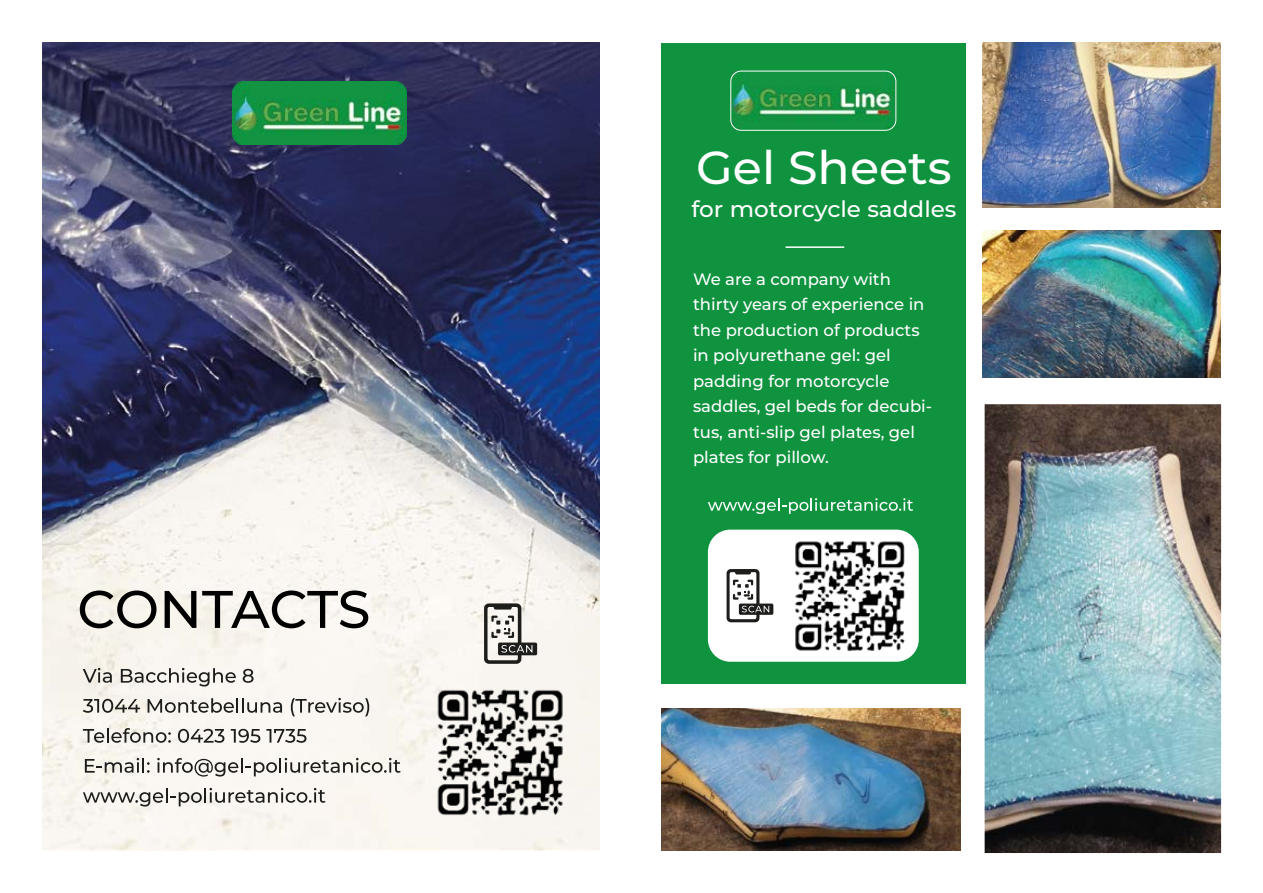
<style>
.page{position:relative;width:1263px;height:893px;background:#fff}
.page>*{position:absolute;margin:0;border:0;box-sizing:border-box;transform-origin:0 0}
.t1{font:500 52.8px "Montserrat";letter-spacing:-.01em;color:#000}
.t2{font:500 46.2px "Montserrat";color:#fff}
.t3{font:500 22.5px "Montserrat";color:#fff}
.t4{font:500 16.5px/25.5px "Montserrat";color:#fff}
</style>
<div class="page">
<img style="left:42px;top:43px;width:558px;height:807px">
<svg style="left:83px;top:668px;width:29px;height:15px"></svg>
<svg style="left:121px;top:668px;width:115px;height:18px"></svg>
<svg style="left:243px;top:669px;width:11px;height:14px"></svg>
<svg style="left:83px;top:699px;width:57px;height:14px"></svg>
<svg style="left:148px;top:698px;width:134px;height:15px"></svg>
<svg style="left:291px;top:698px;width:78px;height:18px"></svg>
<svg style="left:83px;top:728px;width:88px;height:15px"></svg>
<svg style="left:178px;top:729px;width:46px;height:14px"></svg>
<svg style="left:231px;top:729px;width:29px;height:14px"></svg>
<svg style="left:266px;top:729px;width:40px;height:14px"></svg>
<svg style="left:85px;top:758px;width:65px;height:15px"></svg>
<svg style="left:157px;top:758px;width:244px;height:19px"></svg>
<svg style="left:83px;top:788px;width:242px;height:18px"></svg>
<img style="left:985px;top:404px;width:236px;height:449px">
<div style="left:661px;top:43px;width:305px;height:640px;background:#0f933f"></div>
<img style="left:232px;top:81px;width:175px;height:63px">
<img style="left:731px;top:70px;width:165px;height:59px">
<img style="left:662px;top:708px;width:299px;height:142px">
<img style="left:982px;top:231px;width:238px;height:146px">
<img style="left:983px;top:43px;width:237px;height:164px">
<hr style="left:786px;top:246px;width:58px;height:2px;background:#fff">
<svg style="left:708px;top:498px;width:205px;height:16px"></svg>
<div style="left:730px;top:71px;width:166px;height:60px;border:1px solid #fdfdfb;border-radius:10px"></div>
<div style="left:708px;top:530px;width:211px;height:132px;background:#fff;border-radius:22px"></div>
<img style="left:422px;top:674px;width:156px;height:156px">
<img style="left:781px;top:529px;width:138px;height:133px">
<svg style="left:498px;top:643px;width:39px;height:12px"></svg>
<svg style="left:484px;top:603px;width:48px;height:61px"></svg>
<svg style="left:739px;top:604px;width:34px;height:11px"></svg>
<svg style="left:726px;top:569px;width:43px;height:53px"></svg>
<h1 class="t1" style="left:77px;top:572px;width:295px">CONTACTS</h1>
<h2 class="t2" style="left:696px;top:135px;width:257px">Gel Sheets</h2>
<h3 class="t3" style="left:691px;top:193px;width:267px">for motorcycle saddles</h3>
<p class="t4" style="left:693px;top:266px;width:241px">We are a company with thirty years of experience in the production of products in polyurethane gel: gel padding for motorcycle saddles, gel beds for decubi&shy;tus, anti-slip gel plates, gel plates for pillow.</p>
</div>
